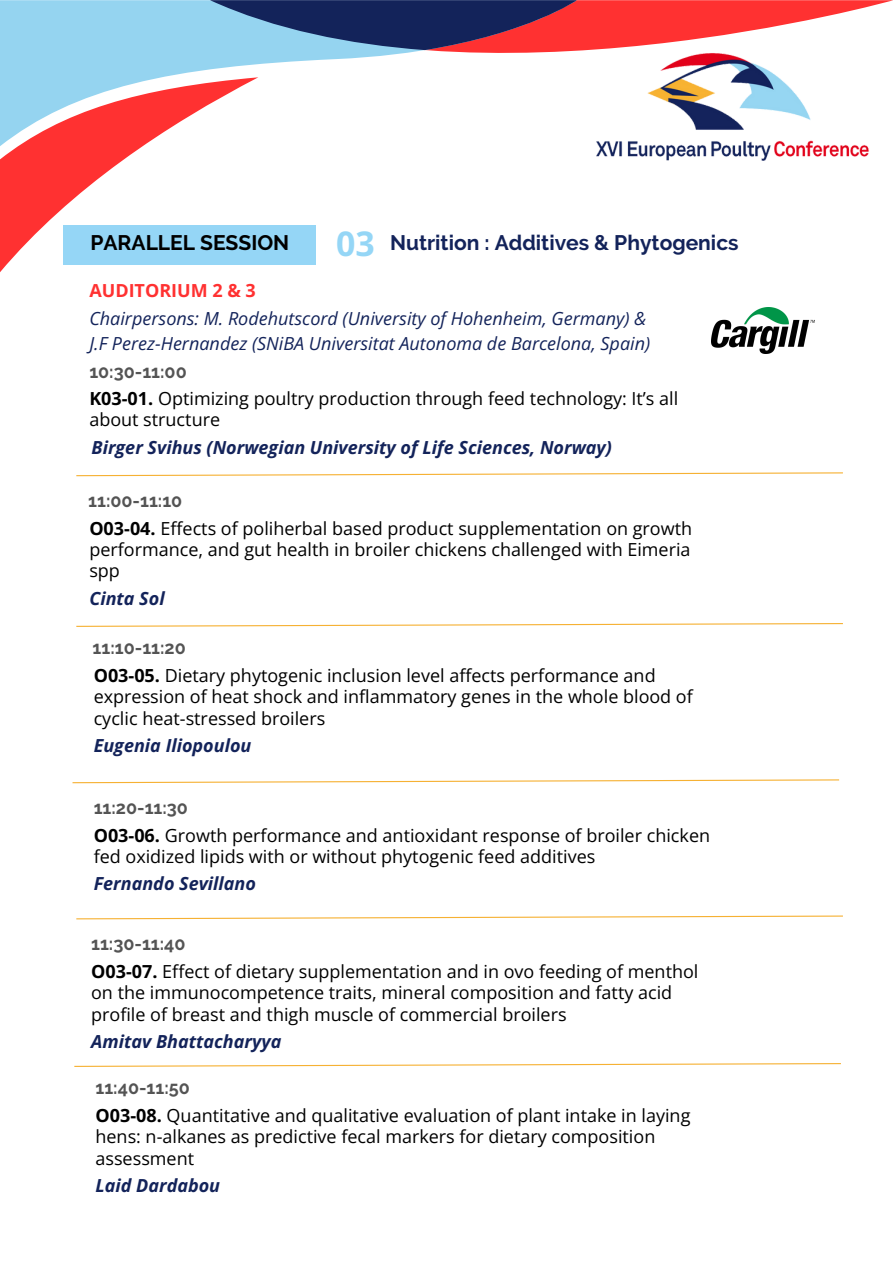
<style>
.page{position:relative;width:893px;height:1264px;background:#fff}
.page>*{position:absolute;margin:0;border:0;box-sizing:border-box;transform-origin:0 0}
.t1{font:700 33.9px "Open Sans";color:#95d6f6}
.t2{font:700 21px "Raleway";color:#13235a}
.t3{font:700 21px "Raleway";color:#000}
.t4{font:18px/21.3px "Open Sans";color:#000}
.t5{font:italic 700 18px "Open Sans";color:#13235a}
.t6{font:italic 18px/24.8px "Open Sans";color:#13235a}
.t7{font:700 18px "Raleway";color:#545454}
.t8{font:700 18px "Open Sans";color:#ff3131}
.s1{font-weight:700}
</style>
<div class="page">
<svg style="left:576px;top:0;width:316px;height:51px;fill:#ff3131"></svg>
<svg style="left:0;top:0;width:576px;height:77px;fill:#95d4f0"></svg>
<svg style="left:210px;top:0;width:366px;height:50px;background:#554c74"></svg>
<svg style="left:0;top:77px;width:258px;height:195px"></svg>
<img style="left:593px;top:46px;width:280px;height:115px">
<svg style="left:76px;top:472px;width:767px;height:5px"></svg>
<svg style="left:76px;top:623px;width:767px;height:4px"></svg>
<svg style="left:72px;top:779px;width:768px;height:4px"></svg>
<svg style="left:76px;top:915px;width:767px;height:5px"></svg>
<svg style="left:74px;top:1063px;width:767px;height:4px"></svg>
<div style="left:63px;top:225px;width:253px;height:40px;background:#95d6f6"></div>
<img style="left:711px;top:308px;width:103px;height:46px">
<h4 class="t3" style="left:90px;top:230px;width:200px">PARALLEL SESSION</h4>
<h3 class="t1" style="left:336px;top:220px;width:40px">03</h3>
<p class="t2" style="left:390px;top:230px;width:350px">Nutrition : Additives &amp; Phytogenics</p>
<p class="t8" style="left:89px;top:278px;width:168px">AUDITORIUM 2 &amp; 3</p>
<h4 class="t6" style="left:89px;top:305px;width:562px">Chairpersons: M. Rodehutscord (University of Hohenheim, Germany) &amp;<br>J.F Perez-Hernandez (SNiBA Universitat Autonoma de Barcelona, Spain)</h4>
<h1 class="t7" style="left:89px;top:360px;width:99px">10:30-11:00</h1>
<h2 class="t4" style="left:89px;top:387px;width:590px"><span class="s1">K03-01.</span> Optimizing poultry production through feed technology: It’s all about structure</h2>
<p class="t5" style="left:91px;top:434px;width:522px">Birger Svihus (Norwegian University of Life Sciences, Norway)</p>
<h3 class="t7" style="left:88px;top:490px;width:96px">11:00-11:10</h3>
<p class="t4" style="left:89px;top:517px;width:604px;text-align:justify"><span class="s1">O03-04.</span> Effects of poliherbal based product supplementation on growth performance, and gut health in broiler chickens challenged with Eimeria spp</p>
<p class="t5" style="left:89px;top:585px;width:77px">Cinta Sol</p>
<p class="t7" style="left:93px;top:637px;width:95px">11:10-11:20</p>
<h3 class="t4" style="left:94px;top:664px;width:600px"><span class="s1">O03-05.</span> Dietary phytogenic inclusion level affects performance and expression of heat shock and inflammatory genes in the whole blood of cyclic heat-stressed broilers</h3>
<p class="t5" style="left:94px;top:732px;width:159px">Eugenia Iliopoulou</p>
<p class="t7" style="left:94px;top:797px;width:96px">11:20-11:30</p>
<h3 class="t4" style="left:94px;top:824px;width:618px"><span class="s1">O03-06.</span> Growth performance and antioxidant response of broiler chicken fed oxidized lipids with or without phytogenic feed additives</h3>
<h4 class="t5" style="left:94px;top:871px;width:164px">Fernando Sevillano</h4>
<p class="t7" style="left:91px;top:933px;width:96px">11:30-11:40</p>
<h3 class="t4" style="left:91px;top:960px;width:608px"><span class="s1">O03-07.</span> Effect of dietary supplementation and in ovo feeding of menthol on the immunocompetence traits, mineral composition and fatty acid profile of breast and thigh muscle of commercial broilers</h3>
<h4 class="t5" style="left:91px;top:1028px;width:192px">Amitav Bhattacharyya</h4>
<p class="t7" style="left:95px;top:1077px;width:96px">11:40-11:50</p>
<h3 class="t4" style="left:95px;top:1104px;width:596px"><span class="s1">O03-08.</span> Quantitative and qualitative evaluation of plant intake in laying hens: n-alkanes as predictive fecal markers for dietary composition assessment</h3>
<h4 class="t5" style="left:95px;top:1172px;width:126px">Laid Dardabou</h4>
</div>
